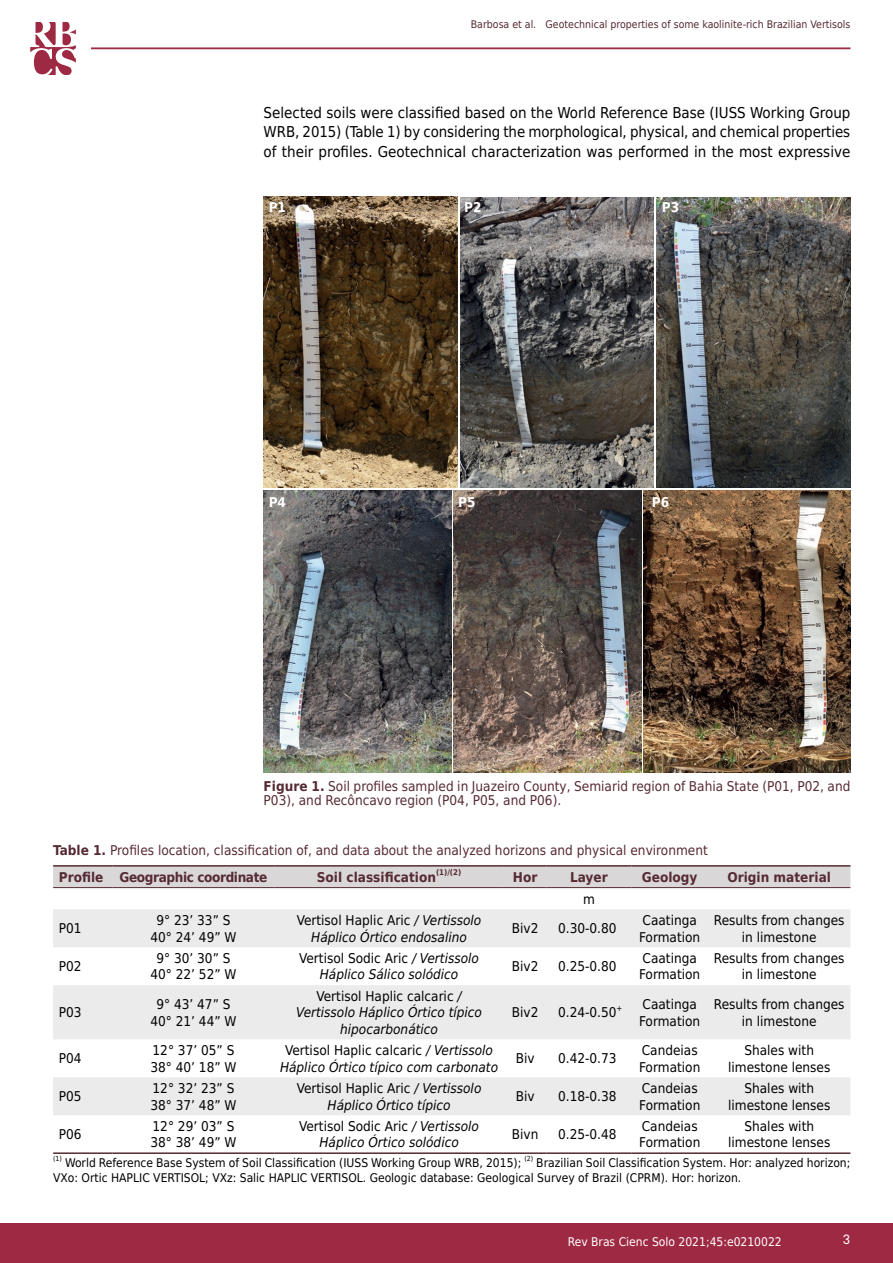
<style>
.page{position:relative;width:893px;height:1263px;background:#fff}
.page>*{position:absolute;margin:0;border:0;box-sizing:border-box;transform-origin:0 0}
.t1{font:15px/19.5px "DejaVu Sans Condensed";color:#000;text-align:justify}
.t2{font:13.5px/16.2px "DejaVu Sans Condensed";color:#000;text-align:center}
.t3{font:italic 13.5px/16.2px "DejaVu Sans Condensed";color:#000;text-align:center}
.t4{font:13.5px/14.2px "DejaVu Sans Condensed";color:#562a32}
.t5{font:700 13.5px "DejaVu Sans Condensed";color:#562a32}
.t6{font:700 13.5px "DejaVu Sans Condensed";color:#fff}
.t7{font:13.5px "Akkurat Pro";color:#fff}
.t8{font:12px/15px "DejaVu Sans Condensed";color:#000}
.t9{font:12px "DejaVu Sans Condensed";color:#fff}
.t10{font:10.5px "DejaVu Sans Condensed";color:#562a32}
.t11{font:700 7.8px "DejaVu Sans Condensed";color:#562a32}
.t12{font:7.8px "DejaVu Sans Condensed";color:#000}
.t13{font:6.9px "DejaVu Sans Condensed";color:#000}
.s1{font-weight:700}
.s2{font-style:normal}
</style>
<div class="page">
<div style="left:0;top:1223px;width:893px;height:40px;background:#9e2943"></div>
<hr style="left:91px;top:47px;width:759px;height:2px;background:#9e2943">
<svg style="left:30px;top:22px;width:46px;height:52px"></svg>
<img style="left:264px;top:197px;width:193px;height:290px">
<img style="left:460px;top:197px;width:194px;height:290px">
<img style="left:657px;top:197px;width:193px;height:290px">
<img style="left:264px;top:490px;width:586px;height:282px">
<div style="left:53px;top:866px;width:797px;height:21px;background:#d9d7d8"></div>
<svg style="left:53px;top:909px;width:797px;height:206px;fill:#ebebec"></svg>
<hr style="left:53px;top:865px;width:60px;height:1px;background:#562a32">
<hr style="left:113px;top:865px;width:161px;height:1px;background:#562a32">
<hr style="left:274px;top:865px;width:230px;height:1px;background:#562a32">
<hr style="left:504px;top:865px;width:42px;height:1px;background:#562a32">
<hr style="left:546px;top:865px;width:85px;height:1px;background:#562a32">
<hr style="left:631px;top:865px;width:77px;height:1px;background:#562a32">
<hr style="left:708px;top:865px;width:142px;height:1px;background:#562a32">
<hr style="left:53px;top:887px;width:60px;height:1px;background:#562a32">
<hr style="left:113px;top:887px;width:161px;height:1px;background:#562a32">
<hr style="left:274px;top:887px;width:230px;height:1px;background:#562a32">
<hr style="left:504px;top:887px;width:42px;height:1px;background:#562a32">
<hr style="left:546px;top:887px;width:85px;height:1px;background:#562a32">
<hr style="left:631px;top:887px;width:77px;height:1px;background:#562a32">
<hr style="left:708px;top:887px;width:142px;height:1px;background:#562a32">
<hr style="left:53px;top:1152px;width:60px;height:2px;background:#562a32">
<hr style="left:113px;top:1152px;width:161px;height:2px;background:#562a32">
<hr style="left:274px;top:1152px;width:230px;height:2px;background:#562a32">
<hr style="left:504px;top:1152px;width:42px;height:2px;background:#562a32">
<hr style="left:546px;top:1152px;width:85px;height:2px;background:#562a32">
<hr style="left:631px;top:1152px;width:77px;height:2px;background:#562a32">
<hr style="left:708px;top:1152px;width:142px;height:2px;background:#562a32">
<p class="t10" style="left:471px;top:16px;width:381px">Barbosa et al. Geotechnical properties of some kaolinite-rich Brazilian Vertisols</p>
<p class="t1" style="left:264px;top:102px;width:588px">Selected soils were classified based on the World Reference Base (IUSS Working Group WRB, 2015) (Table 1) by considering the morphological, physical, and chemical properties of their profiles. Geotechnical characterization was performed in the most expressive</p>
<p class="t6" style="left:269px;top:196px;width:19px">P1</p>
<p class="t6" style="left:464px;top:196px;width:19px">P2</p>
<p class="t6" style="left:662px;top:196px;width:19px">P3</p>
<p class="t6" style="left:269px;top:491px;width:19px">P4</p>
<p class="t6" style="left:458px;top:491px;width:19px">P5</p>
<p class="t6" style="left:652px;top:491px;width:19px">P6</p>
<p class="t4" style="left:264px;top:779px;width:588px"><span class="s1">Figure 1.</span> Soil profiles sampled in Juazeiro County, Semiarid region of Bahia State (P01, P02, and<br>P03), and Recôncavo region (P04, P05, and P06).</p>
<p class="t4" style="left:59px;top:836px;width:650px;line-height:27px;text-indent:-6px"><span class="s1">Table 1.</span> Profiles location, classification of, and data about the analyzed horizons and physical environment<br><span class="s1">Profile Geographic coordinate</span></p>
<p class="t5" style="left:317px;top:866px;width:121px">Soil classification</p>
<p class="t11" style="left:436px;top:866px;width:27px">(1)/(2)</p>
<p class="t5" style="left:513px;top:866px;width:26px">Hor</p>
<p class="t5" style="left:570px;top:866px;width:39px">Layer</p>
<p class="t5" style="left:642px;top:866px;width:57px">Geology</p>
<p class="t5" style="left:727px;top:866px;width:105px">Origin material</p>
<p class="t2" style="left:583px;top:890px;width:13px">m</p>
<p class="t2" style="left:59px;top:920px;width:24px">P01</p>
<p class="t2" style="left:150px;top:912px;width:88px">9° 23’ 33” S<br>40° 24’ 49” W</p>
<p class="t3" style="left:297px;top:912px;width:186px"><span class="s2">Vertisol Haplic Aric</span> / Vertissolo<br>Háplico Órtico endosalino</p>
<p class="t2" style="left:512px;top:920px;width:28px">Biv2</p>
<p class="t2" style="left:558px;top:920px;width:60px">0.30-0.80</p>
<p class="t2" style="left:639px;top:912px;width:63px;text-align:left">Caatinga<br>Formation</p>
<p class="t2" style="left:714px;top:912px;width:132px">Results from changes in limestone</p>
<p class="t2" style="left:59px;top:958px;width:24px">P02</p>
<p class="t2" style="left:150px;top:950px;width:88px">9° 30’ 30” S<br>40° 22’ 52” W</p>
<p class="t3" style="left:299px;top:950px;width:181px"><span class="s2">Vertisol Sodic Aric</span> / Vertissolo<br>Háplico Sálico solódico</p>
<p class="t2" style="left:512px;top:958px;width:28px">Biv2</p>
<p class="t2" style="left:558px;top:958px;width:60px">0.25-0.80</p>
<p class="t2" style="left:639px;top:950px;width:63px;text-align:left">Caatinga<br>Formation</p>
<p class="t2" style="left:714px;top:950px;width:132px">Results from changes in limestone</p>
<p class="t2" style="left:59px;top:1004px;width:24px">P03</p>
<p class="t2" style="left:150px;top:996px;width:88px">9° 43’ 47” S<br>40° 21’ 44” W</p>
<p class="t3" style="left:296px;top:988px;width:187px"><span class="s2">Vertisol Haplic calcaric</span> /<br>Vertissolo Háplico Órtico típico hipocarbonático</p>
<p class="t2" style="left:512px;top:1004px;width:28px">Biv2</p>
<p class="t2" style="left:558px;top:1004px;width:60px">0.24-0.50</p>
<p class="t12" style="left:617px;top:1001px;width:7px">+</p>
<p class="t2" style="left:639px;top:996px;width:63px;text-align:left">Caatinga<br>Formation</p>
<p class="t2" style="left:714px;top:996px;width:132px">Results from changes in limestone</p>
<p class="t2" style="left:59px;top:1050px;width:24px">P04</p>
<p class="t2" style="left:150px;top:1042px;width:88px;text-align:left">12° 37’ 05” S<br>38° 40’ 18” W</p>
<p class="t3" style="left:280px;top:1042px;width:220px"><span class="s2">Vertisol Haplic calcaric</span> / Vertissolo<br>Háplico Órtico típico com carbonato</p>
<p class="t2" style="left:516px;top:1050px;width:20px">Biv</p>
<p class="t2" style="left:558px;top:1050px;width:60px">0.42-0.73</p>
<p class="t2" style="left:639px;top:1042px;width:63px;text-align:left">Candeias<br>Formation</p>
<p class="t2" style="left:728px;top:1042px;width:104px">Shales with limestone lenses</p>
<p class="t2" style="left:59px;top:1088px;width:24px">P05</p>
<p class="t2" style="left:150px;top:1080px;width:88px;text-align:left">12° 32’ 23” S<br>38° 37’ 48” W</p>
<p class="t3" style="left:297px;top:1080px;width:186px"><span class="s2">Vertisol Haplic Aric</span> / Vertissolo<br>Háplico Órtico típico</p>
<p class="t2" style="left:516px;top:1088px;width:20px">Biv</p>
<p class="t2" style="left:558px;top:1088px;width:60px">0.18-0.38</p>
<p class="t2" style="left:639px;top:1080px;width:63px;text-align:left">Candeias<br>Formation</p>
<p class="t2" style="left:728px;top:1080px;width:104px">Shales with limestone lenses</p>
<p class="t2" style="left:59px;top:1126px;width:24px">P06</p>
<p class="t2" style="left:150px;top:1118px;width:88px;text-align:left">12° 29’ 03” S<br>38° 38’ 49” W</p>
<p class="t3" style="left:299px;top:1118px;width:181px"><span class="s2">Vertisol Sodic Aric</span> / Vertissolo<br>Háplico Órtico solódico</p>
<p class="t2" style="left:512px;top:1126px;width:28px">Bivn</p>
<p class="t2" style="left:558px;top:1126px;width:60px">0.25-0.48</p>
<p class="t2" style="left:639px;top:1118px;width:63px;text-align:left">Candeias<br>Formation</p>
<p class="t2" style="left:728px;top:1118px;width:104px">Shales with limestone lenses</p>
<p class="t13" style="left:53px;top:1153px;width:10px">(1)</p>
<p class="t8" style="left:65px;top:1155px;width:458px">World Reference Base System of Soil Classification (IUSS Working Group WRB, 2015);</p>
<p class="t13" style="left:524px;top:1153px;width:10px">(2)</p>
<p class="t8" style="left:53px;top:1155px;width:799px;text-indent:483px">Brazilian Soil Classification System. Hor: analyzed horizon;<br>VXo: Ortic HAPLIC VERTISOL; VXz: Salic HAPLIC VERTISOL. Geologic database: Geological Survey of Brazil (CPRM). Hor: horizon.</p>
<p class="t9" style="left:568px;top:1231px;width:215px">Rev Bras Cienc Solo 2021;45:e0210022</p>
<p class="t7" style="left:843px;top:1231px;width:9px">3</p>
</div>
